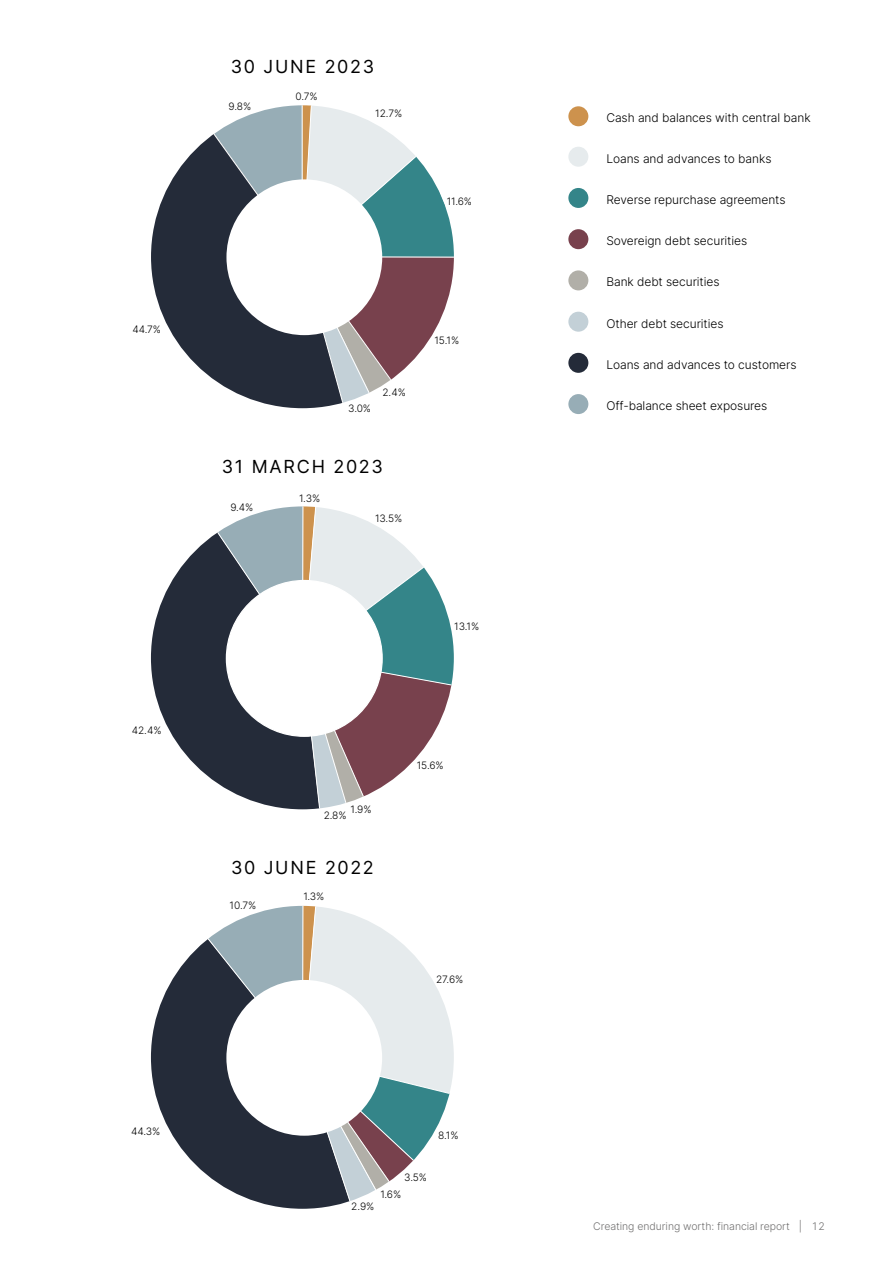
<style>
.page{position:relative;width:893px;height:1263px;background:#fff}
.page>*{position:absolute;margin:0;border:0;box-sizing:border-box;transform-origin:0 0}
.t1{font:18px "Inter";letter-spacing:.09em;color:#000}
.t2{font:300 12px "Inter";letter-spacing:-.005em;color:#000}
.t3{font:300 10.5px "Inter";letter-spacing:-.005em;color:#706f6f}
.t4{font:300 10.2px "Inter";letter-spacing:-.005em;color:#000}
</style>
<div class="page">
<div style="left:568px;top:353px;width:20px;height:20px;background:#242b39;border-radius:50%"></div>
<div style="left:568px;top:394px;width:20px;height:20px;background:#97adb6;border-radius:50%"></div>
<div style="left:568px;top:106px;width:20px;height:20px;background:#cd924d;border-radius:50%"></div>
<div style="left:568px;top:147px;width:20px;height:20px;background:#e6ebed;border-radius:50%"></div>
<div style="left:568px;top:188px;width:20px;height:20px;background:#348589;border-radius:50%"></div>
<div style="left:568px;top:229px;width:20px;height:20px;background:#78414d;border-radius:50%"></div>
<div style="left:568px;top:270px;width:20px;height:20px;background:#b1afa8;border-radius:50%"></div>
<div style="left:568px;top:312px;width:20px;height:20px;background:#c3d0d7;border-radius:50%"></div>
<svg style="left:151px;top:153px;width:41px;height:208px;fill:#242b39"></svg>
<svg style="left:192px;top:105px;width:262px;height:303px"></svg>
<div style="left:226px;top:179px;width:156px;height:156px;background:#fff;border-radius:50%"></div>
<svg style="left:151px;top:541px;width:55px;height:234px;fill:#242b39"></svg>
<svg style="left:206px;top:506px;width:248px;height:303px"></svg>
<div style="left:226px;top:580px;width:156px;height:156px;background:#fff;border-radius:50%"></div>
<svg style="left:151px;top:951px;width:44px;height:213px;fill:#242b39"></svg>
<svg style="left:195px;top:906px;width:259px;height:303px"></svg>
<div style="left:226px;top:980px;width:156px;height:156px;background:#fff;border-radius:50%"></div>
<p class="t4" style="left:132px;top:322px;width:30px">44.7%</p>
<p class="t4" style="left:132px;top:723px;width:31px">42.4%</p>
<p class="t4" style="left:131px;top:1123px;width:31px">44.3%</p>
<h1 class="t1" style="left:231px;top:53px;width:145px">30 JUNE 2023</h1>
<p class="t4" style="left:229px;top:99px;width:24px">9.8%</p>
<p class="t4" style="left:295px;top:88px;width:24px">0.7%</p>
<p class="t4" style="left:375px;top:106px;width:29px">12.7%</p>
<p class="t4" style="left:447px;top:194px;width:27px">11.6%</p>
<p class="t4" style="left:348px;top:401px;width:24px">3.0%</p>
<p class="t4" style="left:382px;top:385px;width:25px">2.4%</p>
<h1 class="t1" style="left:222px;top:454px;width:162px">31 MARCH 2023</h1>
<p class="t4" style="left:230px;top:500px;width:25px">9.4%</p>
<p class="t4" style="left:299px;top:490px;width:22px">1.3%</p>
<p class="t4" style="left:375px;top:511px;width:29px">13.5%</p>
<p class="t4" style="left:434px;top:333px;width:26px">15.1%</p>
<p class="t4" style="left:454px;top:619px;width:27px">13.1%</p>
<p class="t4" style="left:351px;top:802px;width:23px">1.9%</p>
<p class="t4" style="left:324px;top:808px;width:24px">2.8%</p>
<h1 class="t1" style="left:231px;top:854px;width:144px">30 JUNE 2022</h1>
<p class="t4" style="left:230px;top:897px;width:28px">10.7%</p>
<p class="t4" style="left:303px;top:889px;width:22px">1.3%</p>
<p class="t4" style="left:417px;top:758px;width:28px">15.6%</p>
<p class="t4" style="left:436px;top:971px;width:29px">27.6%</p>
<p class="t4" style="left:438px;top:1128px;width:22px">8.1%</p>
<p class="t4" style="left:404px;top:1170px;width:24px">3.5%</p>
<p class="t4" style="left:380px;top:1186px;width:22px">1.6%</p>
<p class="t4" style="left:351px;top:1199px;width:25px">2.9%</p>
<p class="t2" style="left:606px;top:109px;width:206px">Cash and balances with central bank</p>
<p class="t2" style="left:606px;top:149px;width:167px">Loans and advances to banks</p>
<p class="t2" style="left:606px;top:191px;width:181px">Reverse repurchase agreements</p>
<p class="t2" style="left:606px;top:232px;width:142px">Sovereign debt securities</p>
<p class="t2" style="left:606px;top:273px;width:115px">Bank debt securities</p>
<p class="t2" style="left:606px;top:314px;width:119px">Other debt securities</p>
<p class="t2" style="left:606px;top:356px;width:192px">Loans and advances to customers</p>
<p class="t2" style="left:606px;top:397px;width:162px">Off-balance sheet exposures</p>
<p class="t3" style="left:593px;top:1219px;width:233px">Creating enduring worth: financial report | 12</p>
</div>
